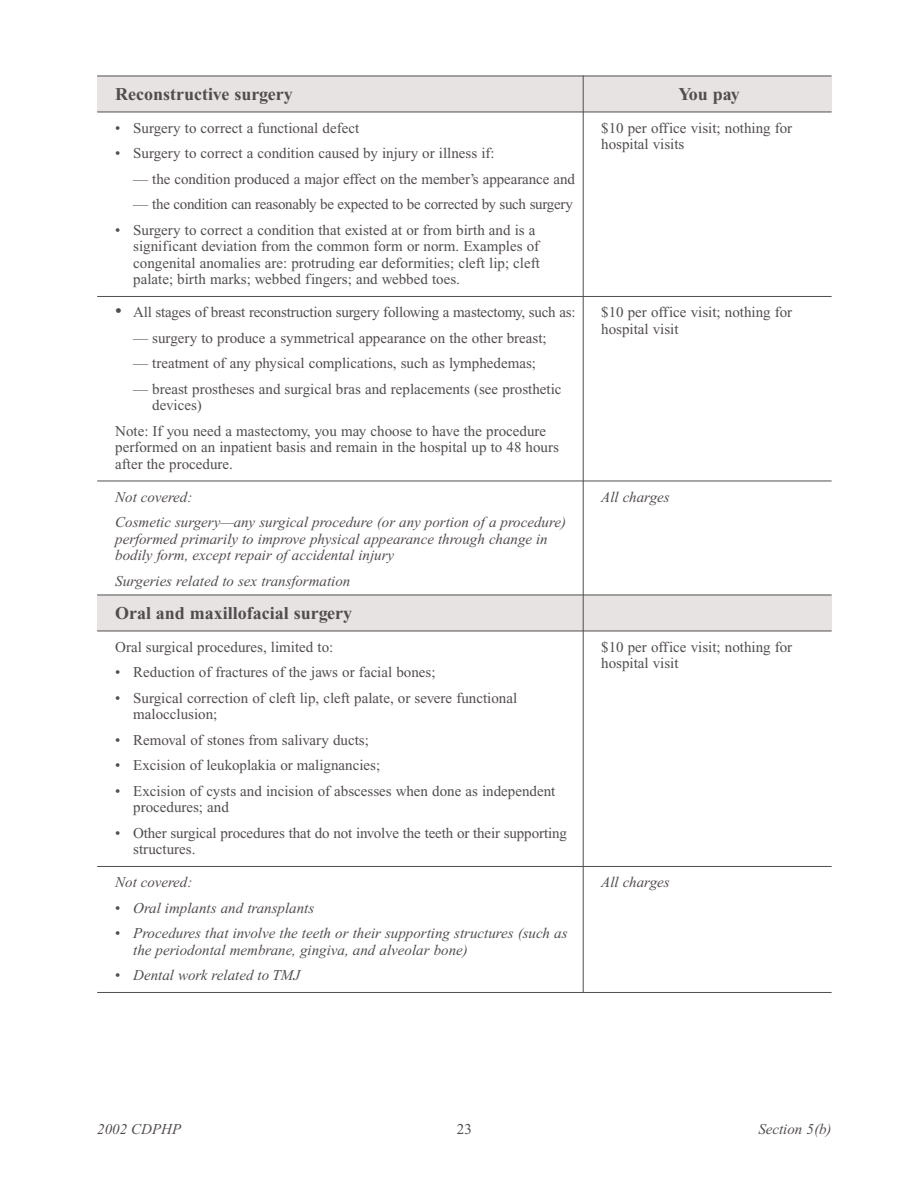
<style>
.page{position:relative;width:918px;height:1188px;background:#fff}
.page>*{position:absolute;margin:0;border:0;box-sizing:border-box;transform-origin:0 0}
.t1{font:700 18px "Times";color:#524c4f}
.t2{font:15px/16.5px "Times";color:#524c4f}
.t3{font:italic 15px/16.5px "Times";color:#524c4f}
.t4{font:15px "Times";letter-spacing:-.02em;color:#524c4f}
.s1{font-size:19.5px}
.s2{font-style:normal}
</style>
<div class="page">
<div style="left:97px;top:595px;width:735px;height:36px;background:#e7e3e2"></div>
<div style="left:97px;top:76px;width:735px;height:36px;background:#e7e3e2"></div>
<hr style="left:97px;top:76px;width:735px;height:1px;background:#524c4f">
<hr style="left:97px;top:112px;width:735px;height:1px;background:#524c4f">
<hr style="left:97px;top:296px;width:735px;height:1px;background:#524c4f">
<hr style="left:97px;top:481px;width:735px;height:1px;background:#524c4f">
<hr style="left:97px;top:595px;width:735px;height:1px;background:#524c4f">
<hr style="left:97px;top:631px;width:735px;height:1px;background:#524c4f">
<hr style="left:97px;top:866px;width:735px;height:1px;background:#524c4f">
<hr style="left:97px;top:992px;width:735px;height:1px;background:#524c4f">
<hr style="left:583px;top:76px;width:1px;height:916px;background:#524c4f">
<p class="t1" style="left:115px;top:87px;width:179px">Reconstructive surgery</p>
<p class="t1" style="left:678px;top:87px;width:63px">You pay</p>
<p class="t2" style="left:115px;top:121px;width:245px">• Surgery to correct a functional defect</p>
<p class="t2" style="left:601px;top:121px;width:193px">$10 per office visit; nothing for</p>
<p class="t2" style="left:115px;top:146px;width:381px">• Surgery to correct a condition caused by injury or illness if:</p>
<p class="t2" style="left:601px;top:137px;width:85px">hospital visits</p>
<p class="t2" style="left:133px;top:172px;width:443px">— the condition produced a major effect on the member’s appearance and</p>
<p class="t4" style="left:133px;top:199px;width:441px">— the condition can reasonably be expected to be corrected by such surgery</p>
<p class="t2" style="left:133px;top:223px;width:408px;text-indent:-18px">• Surgery to correct a condition that existed at or from birth and is a significant deviation from the common form or norm. Examples of congenital anomalies are: protruding ear deformities; cleft lip; cleft palate; birth marks; webbed fingers; and webbed toes.</p>
<p class="t2" style="left:115px;top:305px;width:462px"><span class="s1">•</span> All stages of breast reconstruction surgery following a mastectomy, such as:</p>
<p class="t2" style="left:601px;top:305px;width:193px">$10 per office visit; nothing for</p>
<p class="t2" style="left:133px;top:331px;width:415px">— surgery to produce a symmetrical appearance on the other breast;</p>
<p class="t2" style="left:601px;top:322px;width:79px">hospital visit</p>
<p class="t2" style="left:133px;top:356px;width:404px">— treatment of any physical complications, such as lymphedemas;</p>
<p class="t2" style="left:152px;top:382px;width:411px;text-indent:-19px">— breast prostheses and surgical bras and replacements (see prosthetic devices)</p>
<p class="t2" style="left:115px;top:424px;width:445px">Note: If you need a mastectomy, you may choose to have the procedure performed on an inpatient basis and remain in the hospital up to 48 hours after the procedure.</p>
<p class="t3" style="left:115px;top:490px;width:79px">Not covered:</p>
<p class="t3" style="left:601px;top:490px;width:70px">All charges</p>
<p class="t3" style="left:115px;top:515px;width:452px">Cosmetic surgery—any surgical procedure (or any portion of a procedure) performed primarily to improve physical appearance through change in bodily form, except repair of accidental injury</p>
<p class="t3" style="left:115px;top:574px;width:237px">Surgeries related to sex transformation</p>
<p class="t1" style="left:115px;top:606px;width:239px">Oral and maxillofacial surgery</p>
<p class="t2" style="left:115px;top:640px;width:220px">Oral surgical procedures, limited to:</p>
<p class="t2" style="left:601px;top:640px;width:193px">$10 per office visit; nothing for</p>
<p class="t2" style="left:115px;top:665px;width:322px">• Reduction of fractures of the jaws or facial bones;</p>
<p class="t2" style="left:601px;top:656px;width:79px">hospital visit</p>
<p class="t2" style="left:133px;top:691px;width:386px;text-indent:-18px">• Surgical correction of cleft lip, cleft palate, or severe functional malocclusion;</p>
<p class="t2" style="left:115px;top:733px;width:255px">• Removal of stones from salivary ducts;</p>
<p class="t2" style="left:115px;top:758px;width:267px">• Excision of leukoplakia or malignancies;</p>
<p class="t2" style="left:133px;top:784px;width:424px;text-indent:-18px">• Excision of cysts and incision of abscesses when done as independent procedures; and</p>
<p class="t2" style="left:133px;top:826px;width:435px;text-indent:-18px">• Other surgical procedures that do not involve the teeth or their supporting structures.</p>
<p class="t3" style="left:115px;top:875px;width:79px">Not covered:</p>
<p class="t3" style="left:601px;top:875px;width:70px">All charges</p>
<p class="t3" style="left:115px;top:901px;width:201px"><span class="s2">•</span> Oral implants and transplants</p>
<p class="t3" style="left:133px;top:926px;width:436px;text-indent:-18px"><span class="s2">•</span> Procedures that involve the teeth or their supporting structures (such as the periodontal membrane, gingiva, and alveolar bone)</p>
<p class="t3" style="left:115px;top:968px;width:186px"><span class="s2">•</span> Dental work related to TMJ</p>
<p class="t3" style="left:97px;top:1122px;width:86px">2002 CDPHP</p>
<p class="t2" style="left:457px;top:1122px;width:16px">23</p>
<p class="t3" style="left:758px;top:1122px;width:75px">Section 5(b)</p>
</div>
